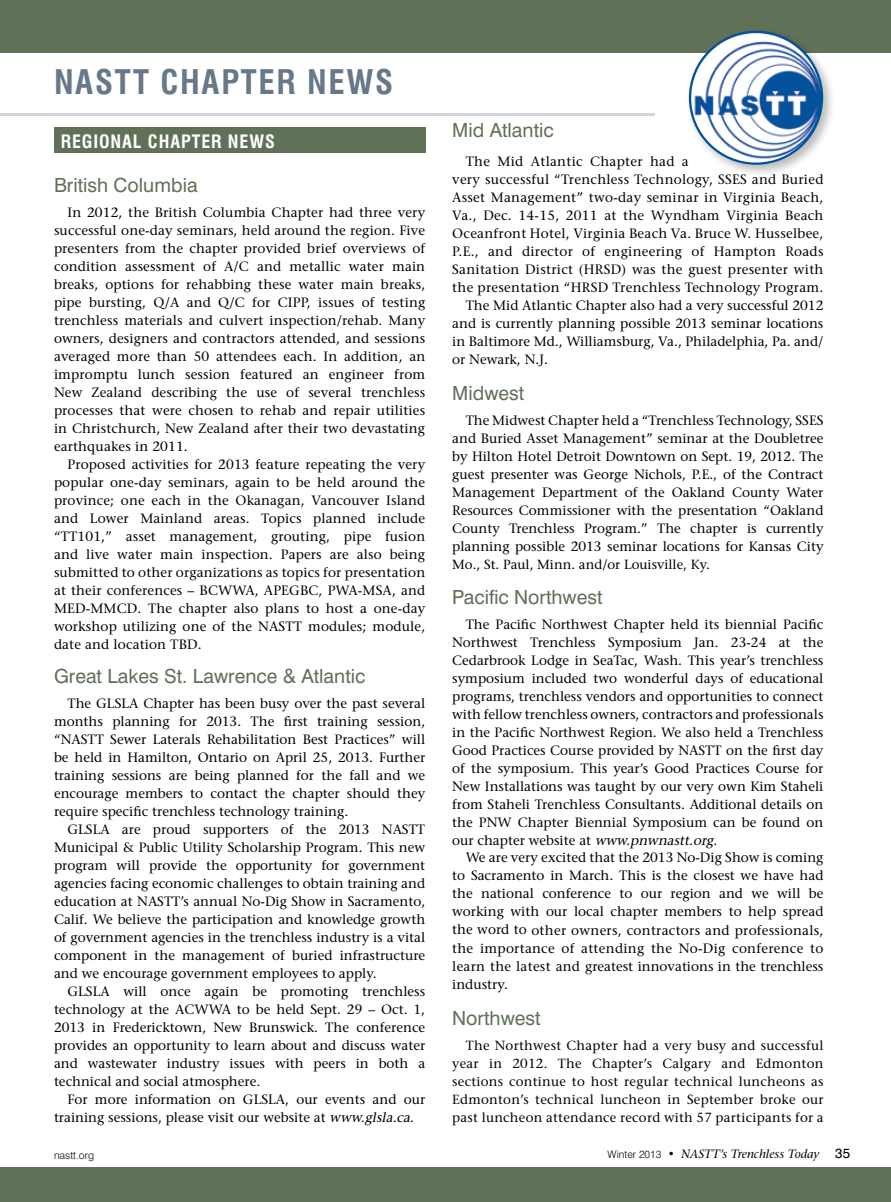
<style>
.page{position:relative;width:891px;height:1202px;background:#fff}
.page>*{position:absolute;margin:0;border:0;box-sizing:border-box;transform-origin:0 0}
.t1{font:700 condensed 33px "Swiss 721 BT";letter-spacing:.05em;color:#677889}
.t2{font:19.5px "Swiss 721 BT";color:#607157}
.t3{font:700 condensed 18px "Swiss 721 BT";letter-spacing:.05em;color:#fff}
.t4{font:13.5px/18px "Stone Serif";color:#000;text-align:justify}
.t5{font:13.5px "Stone Serif";letter-spacing:.02em;color:#000}
.t6{font:13.2px/18px "Stone Serif";letter-spacing:.02em;color:#000;text-align:justify}
.t7{font:13.2px "Stone Serif";color:#000}
.t8{font:italic 12px "Stone Serif";color:#000}
.t9{font:300 10.5px "Swiss 721 BT";color:#000}
.s1{font-style:italic}
.s2{font-family:"Swiss 721 BT";font-weight:300;font-style:normal;font-size:10.5px}
.s3{font-family:"Swiss 721 BT";font-weight:300;font-style:normal}
.s4{font-family:"Swiss 721 BT";font-style:normal;font-size:13.5px}
</style>
<div class="page">
<div style="left:0;top:1167px;width:891px;height:35px;background:#607157"></div>
<div style="left:54px;top:127px;width:372px;height:26px;background:#607157"></div>
<div style="left:0;top:0;width:891px;height:53px;background:#607157"></div>
<hr style="left:0;top:113px;width:655px;height:2px;background:#677889">
<div style="left:685px;top:27px;width:151px;height:150px;background:#000;opacity:.26"></div>
<img style="left:690px;top:32px;width:132px;height:132px;border-radius:66px">
<p class="t1" style="left:54px;top:62px;width:341px">NASTT CHAPTER NEWS</p>
<p class="t3" style="left:61px;top:130px;width:110px">REGIONAL CHAPTER</p>
<p class="t3" style="left:228px;top:130px;width:24px">NEWS</p>
<p class="t2" style="left:54px;top:173px;width:145px">British Columbia</p>
<p class="t4" style="left:68px;top:203px;width:359px">In 2012, the British Columbia Chapter had three very</p>
<p class="t4" style="left:54px;top:221px;width:373px">successful one-day seminars, held around the region. Five</p>
<p class="t4" style="left:54px;top:239px;width:373px">presenters from the chapter provided brief overviews of</p>
<p class="t4" style="left:54px;top:257px;width:373px">condition assessment of A/C and metallic water main</p>
<p class="t4" style="left:54px;top:275px;width:373px">breaks, options for rehabbing these water main breaks,</p>
<p class="t4" style="left:54px;top:293px;width:373px">pipe bursting, Q/A and Q/C for CIPP, issues of testing</p>
<p class="t4" style="left:54px;top:311px;width:373px">trenchless materials and culvert inspection/rehab. Many</p>
<p class="t4" style="left:54px;top:329px;width:373px">owners, designers and contractors attended, and sessions</p>
<p class="t4" style="left:54px;top:347px;width:373px">averaged more than 50 attendees each. In addition, an</p>
<p class="t4" style="left:54px;top:365px;width:373px">impromptu lunch session featured an engineer from</p>
<p class="t4" style="left:54px;top:383px;width:373px">New Zealand describing the use of several trenchless</p>
<p class="t4" style="left:54px;top:401px;width:373px">processes that were chosen to rehab and repair utilities</p>
<p class="t4" style="left:54px;top:419px;width:373px">in Christchurch, New Zealand after their two devastating</p>
<p class="t4" style="left:54px;top:437px;width:135px">earthquakes in 2011.</p>
<p class="t4" style="left:68px;top:455px;width:359px">Proposed activities for 2013 feature repeating the very</p>
<p class="t4" style="left:54px;top:473px;width:373px">popular one-day seminars, again to be held around the</p>
<p class="t4" style="left:54px;top:491px;width:373px">province; one each in the Okanagan, Vancouver Island</p>
<p class="t4" style="left:54px;top:509px;width:373px">and Lower Mainland areas. Topics planned include</p>
<p class="t4" style="left:54px;top:527px;width:373px">“TT101,” asset management, grouting, pipe fusion</p>
<p class="t4" style="left:54px;top:545px;width:373px">and live water main inspection. Papers are also being</p>
<p class="t4" style="left:54px;top:563px;width:373px">submitted to other organizations as topics for presentation</p>
<p class="t4" style="left:54px;top:581px;width:373px">at their conferences – BCWWA, APEGBC, PWA-MSA, and</p>
<p class="t4" style="left:54px;top:599px;width:373px">MED-MMCD. The chapter also plans to host a one-day</p>
<p class="t4" style="left:54px;top:617px;width:373px">workshop utilizing one of the NASTT modules; module,</p>
<p class="t4" style="left:54px;top:635px;width:149px">date and location TBD.</p>
<p class="t2" style="left:54px;top:664px;width:313px">Great Lakes St. Lawrence &amp; Atlantic</p>
<p class="t4" style="left:68px;top:694px;width:359px">The GLSLA Chapter has been busy over the past several</p>
<p class="t4" style="left:54px;top:712px;width:373px">months planning for 2013. The first training session,</p>
<p class="t4" style="left:54px;top:730px;width:373px">“NASTT Sewer Laterals Rehabilitation Best Practices” will</p>
<p class="t4" style="left:54px;top:748px;width:373px">be held in Hamilton, Ontario on April 25, 2013. Further</p>
<p class="t4" style="left:54px;top:766px;width:373px">training sessions are being planned for the fall and we</p>
<p class="t4" style="left:54px;top:784px;width:373px">encourage members to contact the chapter should they</p>
<p class="t4" style="left:54px;top:802px;width:296px">require specific trenchless technology training.</p>
<p class="t4" style="left:68px;top:820px;width:359px">GLSLA are proud supporters of the 2013 NASTT</p>
<p class="t4" style="left:54px;top:838px;width:373px">Municipal &amp; Public Utility Scholarship Program. This new</p>
<p class="t4" style="left:54px;top:856px;width:373px">program will provide the opportunity for government</p>
<p class="t4" style="left:54px;top:874px;width:373px">agencies facing economic challenges to obtain training and</p>
<p class="t4" style="left:54px;top:892px;width:373px">education at NASTT’s annual No-Dig Show in Sacramento,</p>
<p class="t4" style="left:54px;top:910px;width:373px">Calif. We believe the participation and knowledge growth</p>
<p class="t4" style="left:54px;top:928px;width:373px">of government agencies in the trenchless industry is a vital</p>
<p class="t4" style="left:54px;top:946px;width:373px">component in the management of buried infrastructure</p>
<p class="t4" style="left:54px;top:964px;width:324px">and we encourage government employees to apply.</p>
<p class="t4" style="left:68px;top:982px;width:359px">GLSLA will once again be promoting trenchless</p>
<p class="t4" style="left:54px;top:1000px;width:373px">technology at the ACWWA to be held Sept. 29 – Oct. 1,</p>
<p class="t4" style="left:54px;top:1018px;width:373px">2013 in Fredericktown, New Brunswick. The conference</p>
<p class="t4" style="left:54px;top:1036px;width:373px">provides an opportunity to learn about and discuss water</p>
<p class="t4" style="left:54px;top:1054px;width:373px">and wastewater industry issues with peers in both a</p>
<p class="t4" style="left:54px;top:1072px;width:208px">technical and social atmosphere.</p>
<p class="t4" style="left:68px;top:1090px;width:359px">For more information on GLSLA, our events and our</p>
<p class="t4" style="left:54px;top:1108px;width:361px">training sessions, please visit our website at <span class="s1">www.glsla.ca</span>.</p>
<p class="t2" style="left:452px;top:118px;width:103px">Mid Atlantic</p>
<p class="t5" style="left:466px;top:153px;width:225px">The Mid Atlantic Chapter had a</p>
<p class="t5" style="left:452px;top:171px;width:373px">very successful “Trenchless Technology, SSES and Buried</p>
<p class="t5" style="left:452px;top:189px;width:373px">Asset Management” two-day seminar in Virginia Beach,</p>
<p class="t5" style="left:452px;top:207px;width:373px">Va., Dec. 14-15, 2011 at the Wyndham Virginia Beach</p>
<p class="t5" style="left:452px;top:225px;width:373px">Oceanfront Hotel, Virginia Beach Va. Bruce W. Husselbee,</p>
<p class="t5" style="left:452px;top:243px;width:373px">P.E., and director of engineering of Hampton Roads</p>
<p class="t5" style="left:452px;top:261px;width:373px">Sanitation District (HRSD) was the guest presenter with</p>
<p class="t5" style="left:452px;top:279px;width:373px">the presentation “HRSD Trenchless Technology Program.</p>
<p class="t4" style="left:466px;top:296px;width:359px">The Mid Atlantic Chapter also had a very successful 2012</p>
<p class="t4" style="left:452px;top:314px;width:373px">and is currently planning possible 2013 seminar locations</p>
<p class="t4" style="left:452px;top:332px;width:373px">in Baltimore Md., Williamsburg, Va., Philadelphia, Pa. and/</p>
<p class="t4" style="left:452px;top:350px;width:97px">or Newark, N.J.</p>
<p class="t2" style="left:452px;top:381px;width:74px">Midwest</p>
<p class="t4" style="left:452px;top:411px;width:373px;text-indent:14px">The Midwest Chapter held a “Trenchless Technology, SSES and Buried Asset Management” seminar at the Doubletree by Hilton Hotel Detroit Downtown on Sept. 19, 2012. The guest presenter was George Nichols, P.E., of the Contract Management Department of the Oakland County Water Resources Commissioner with the presentation “Oakland County Trenchless Program.” The chapter is currently planning possible 2013 seminar locations for Kansas City</p>
<p class="t7" style="left:452px;top:556px;width:259px">Mo., St. Paul, Minn. and/or Louisville, Ky.</p>
<p class="t2" style="left:452px;top:585px;width:152px">Pacific Northwest</p>
<p class="t4" style="left:452px;top:615px;width:373px;text-indent:14px">The Pacific Northwest Chapter held its biennial Pacific Northwest Trenchless Symposium Jan. 23-24 at the Cedarbrook Lodge in SeaTac, Wash. This year’s trenchless symposium included two wonderful days of educational programs, trenchless vendors and opportunities to connect with fellow trenchless owners, contractors and professionals in the Pacific Northwest Region. We also held a Trenchless Good Practices Course provided by NASTT on the first day of the symposium. This year’s Good Practices Course for New Installations was taught by our very own Kim Staheli from Staheli Trenchless Consultants. Additional details on the PNW Chapter Biennial Symposium can be found on our ch apter web site at <span class="s1">www.pnwnastt.org</span>.</p>
<p class="t4" style="left:452px;top:848px;width:373px;text-indent:14px">We are very excited that the 2013 No-Dig Show is coming to Sacramento in March. This is the closest we have had the national conference to our region and we will be working with our local chapter members to help spread</p>
<p class="t4" style="left:452px;top:921px;width:373px">the word to other owners, contractors and professionals, the importance of attending the No-Dig conference to learn the latest and greatest innovations in the trenchless industry.</p>
<p class="t2" style="left:452px;top:1005px;width:90px">Northwest</p>
<p class="t6" style="left:452px;top:1036px;width:373px;text-indent:14px">The Northwest Chapter had a very busy and successful year in 2012. The Chapter’s Calgary and Edmonton sections continue to host regular technical luncheons as Edmonton’s technical luncheon in September broke our past luncheon attendance record with 57 participants for a</p>
<p class="t9" style="left:54px;top:1149px;width:42px">nastt.org</p>
<p class="t8" style="left:608px;top:1147px;width:244px"><span class="s2">Winter 2013</span> <span class="s3">•</span> NASTT’s Trenchless Today <span class="s4">35</span></p>
</div>
